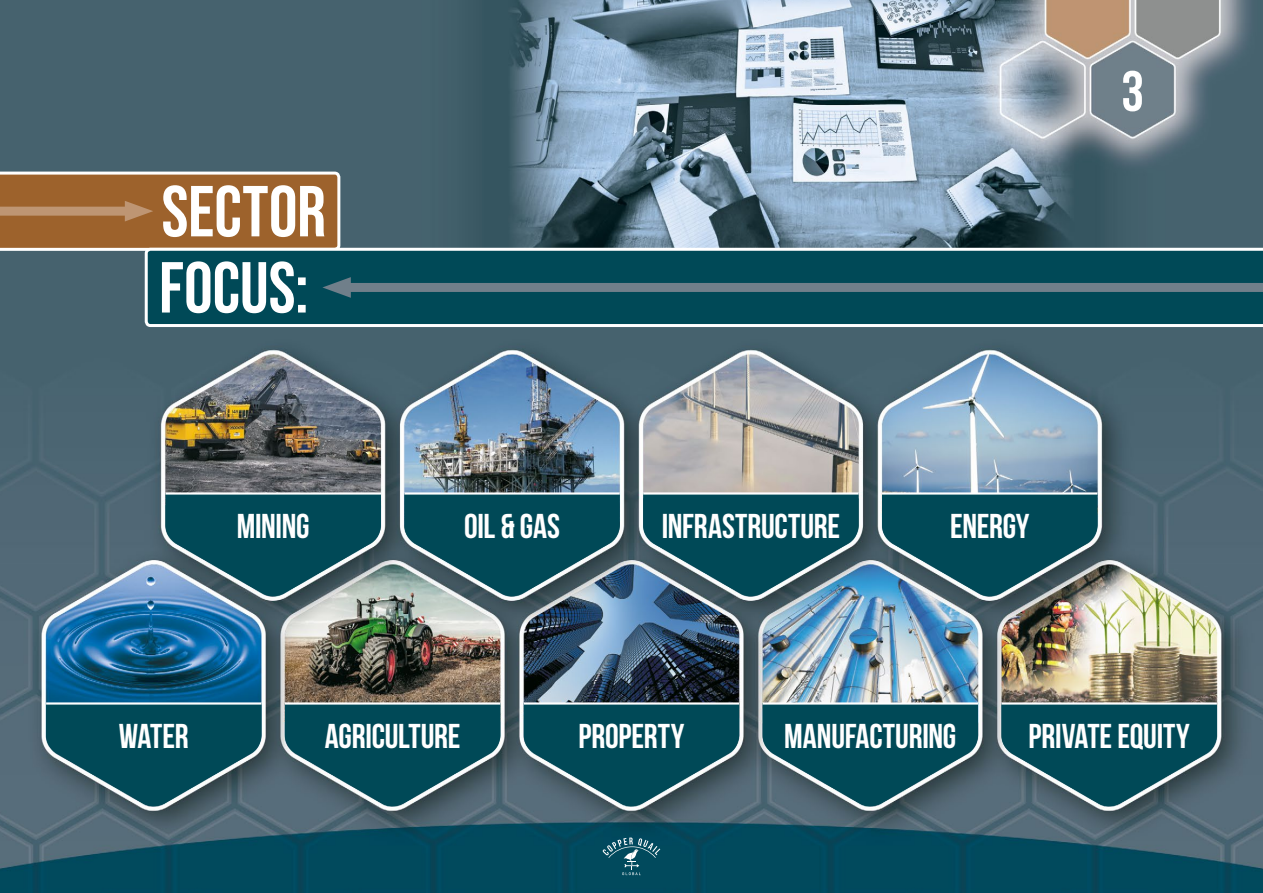
<style>
.page{position:relative;width:1263px;height:893px;background:#fff}
.page>*{position:absolute;margin:0;border:0;box-sizing:border-box;transform-origin:0 0}
.t1{font:72px/76.2px "Bebas Neue";color:#fff}
.t2{font:700 57px "Bebas Neue";color:#fff}
.t3{font:700 34.5px "Bebas Neue";letter-spacing:-.005em;color:#fff}
</style>
<div class="page">
<img style="left:0;top:0;width:1263px;height:893px">
<svg style="left:145px;top:248px;width:1118px;height:79px;background:#135763"></svg>
<svg style="left:643px;top:495px;width:216px;height:105px;background:#205a68"></svg>
<hr style="left:643px;top:492px;width:216px;height:3px;background:#fff">
<svg style="left:404px;top:495px;width:216px;height:105px;background:#255d69"></svg>
<hr style="left:404px;top:492px;width:216px;height:3px;background:#fff">
<svg style="left:165px;top:495px;width:216px;height:105px;background:#265e6b"></svg>
<hr style="left:165px;top:492px;width:216px;height:3px;background:#fff">
<svg style="left:882px;top:495px;width:215px;height:105px;background:#215a67"></svg>
<hr style="left:882px;top:492px;width:215px;height:3px;background:#fff">
<svg style="left:285px;top:705px;width:215px;height:105px;background:#1e5663"></svg>
<hr style="left:285px;top:702px;width:215px;height:3px;background:#fff">
<svg style="left:46px;top:705px;width:216px;height:105px;background:#1e5663"></svg>
<hr style="left:46px;top:702px;width:216px;height:3px;background:#fff">
<svg style="left:1001px;top:705px;width:216px;height:105px;background:#1e5663"></svg>
<hr style="left:1001px;top:702px;width:216px;height:3px;background:#fff">
<svg style="left:762px;top:705px;width:216px;height:105px;background:#1e5663"></svg>
<hr style="left:762px;top:702px;width:216px;height:3px;background:#fff">
<svg style="left:524px;top:705px;width:215px;height:105px;background:#1e5663"></svg>
<hr style="left:524px;top:702px;width:215px;height:3px;background:#fff">
<svg style="left:0;top:172px;width:340px;height:79px;background:#a57040"></svg>
<div style="left:339px;top:283px;width:924px;height:9px;background:#707f8a"></div>
<svg style="left:322px;top:277px;width:29px;height:21px"></svg>
<svg style="left:601px;top:837px;width:60px;height:40px;background:#205f71"></svg>
<h1 class="t1" style="left:159px;top:173px;width:169px">SECTOR<br>FOCUS:</h1>
<p class="t3" style="left:237px;top:507px;width:74px">MINING</p>
<p class="t3" style="left:464px;top:507px;width:97px">OIL &amp; GAS</p>
<p class="t3" style="left:662px;top:507px;width:180px">INFRASTRUCTURE</p>
<p class="t3" style="left:950px;top:507px;width:81px">ENERGY</p>
<h2 class="t2" style="left:1121px;top:60px;width:24px">3</h2>
<p class="t3" style="left:119px;top:717px;width:71px">WATER</p>
<p class="t3" style="left:325px;top:717px;width:137px">AGRICULTURE</p>
<p class="t3" style="left:578px;top:717px;width:107px">PROPERTY</p>
<p class="t3" style="left:784px;top:717px;width:174px">MANUFACTURING</p>
<p class="t3" style="left:1028px;top:717px;width:163px">PRIVATE EQUITY</p>
</div>
